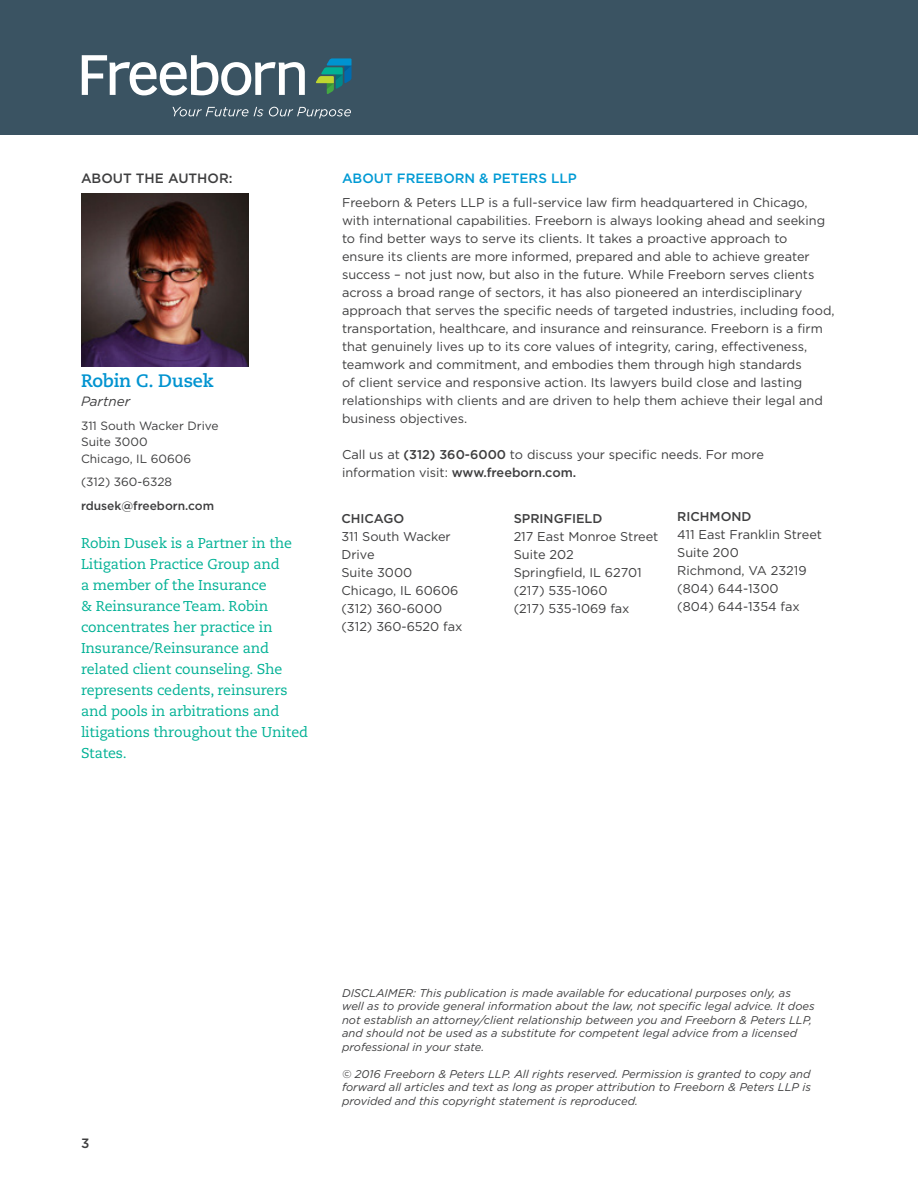
<style>
.page{position:relative;width:918px;height:1188px;background:#fff}
.page>*{position:absolute;margin:0;border:0;box-sizing:border-box;transform-origin:0 0}
.Name{font:700 18px "Caecilia LT Std";letter-spacing:-.01em;color:#0093d0}
.Email{font:14.25px/21px "Caecilia LT Std";letter-spacing:-.01em;color:#00b195}
.Subhead_2{font:500 13.5px "Gotham";color:#009ad4}
.About_Header{font:500 13.5px "Gotham";color:#3e3e3f}
.t1{font:italic 13.5px "Gotham";color:#3e3e3f}
.Body_Text{font:12.75px/18px "Gotham";color:#3e3e3f}
.Body_Text-2{font:500 12.75px "Gotham";color:#3e3e3f}
.Address{font:12px/16.5px "Gotham";color:#3e3e3f}
.Email-2{font:500 12px "Gotham";color:#3e3e3f}
.Disclaimer{font:italic 11.25px/13.5px "Gotham";color:#3e3e3f}
.s1{font-weight:500}
</style>
<div class="page">
<div style="left:0;top:0;width:918px;height:135px;background:#3a5362"></div>
<svg style="left:82px;top:55px;width:223px;height:40px"></svg>
<svg style="left:316px;top:58px;width:36px;height:36px"></svg>
<svg style="left:172px;top:107px;width:76px;height:9px"></svg>
<svg style="left:254px;top:107px;width:9px;height:9px"></svg>
<svg style="left:269px;top:107px;width:82px;height:11px"></svg>
<img style="left:81px;top:193px;width:167px;height:173px">
<p class="About_Header" style="left:81px;top:169px;width:153px">ABOUT THE AUTHOR:</p>
<p class="Name" style="left:81px;top:370px;width:134px">Robin C. Dusek</p>
<p class="t1" style="left:81px;top:393px;width:51px">Partner</p>
<p class="Address" style="left:81px;top:417px;width:139px">311 South Wacker Drive<br>Suite 3000<br>Chicago, IL 60606</p>
<p class="Address" style="left:81px;top:473px;width:93px">(312) 360-6328</p>
<p class="Email-2" style="left:81px;top:498px;width:135px">rdusek@freeborn.com</p>
<p class="Email" style="left:81px;top:533px;width:229px">Robin Dusek is a Partner in the<br>Litigation Practice Group and<br>a member of the Insurance<br>&amp; Reinsurance Team. Robin concentrates her practice in<br>Insurance/Reinsurance and related client counseling. She represents cedents, reinsurers and pools in arbitrations and litigations throughout the United<br>States.</p>
<p class="Subhead_2" style="left:342px;top:169px;width:236px">ABOUT FREEBORN &amp; PETERS LLP</p>
<p class="Body_Text" style="left:342px;top:194px;width:494px">Freeborn &amp; Peters LLP is a full-service law firm headquartered in Chicago, with international capabilities. Freeborn is always looking ahead and seeking to find better ways to serve its clients. It takes a proactive approach to<br>ensure its clients are more informed, prepared and able to achieve greater success – not just now, but also in the future. While Freeborn serves clients across a broad range of sectors, it has also pioneered an interdisciplinary approach that serves the specific needs of targeted industries, including food, transportation, healthcare, and insurance and reinsurance. Freeborn is a firm that genuinely lives up to its core values of integrity, caring, effectiveness, teamwork and commitment, and embodies them through high standards<br>of client service and responsive action. Its lawyers build close and lasting relationships with clients and are driven to help them achieve their legal and business objectives.</p>
<p class="Body_Text" style="left:342px;top:446px;width:423px">Call us at <span class="s1">(312) 360-6000</span> to discuss your specific needs. For more information visit: <span class="s1">www.freeborn.com.</span></p>
<p class="Body_Text-2" style="left:341px;top:510px;width:64px">CHICAGO</p>
<p class="Body_Text" style="left:341px;top:527px;width:111px">311 South Wacker<br>Drive</p>
<p class="Body_Text" style="left:341px;top:563px;width:72px">Suite 3000</p>
<p class="Body_Text" style="left:341px;top:581px;width:119px">Chicago, IL 60606</p>
<p class="Body_Text" style="left:341px;top:599px;width:102px">(312) 360-6000</p>
<p class="Body_Text" style="left:341px;top:617px;width:122px">(312) 360-6520 fax</p>
<p class="Body_Text-2" style="left:677px;top:509px;width:76px">RICHMOND</p>
<p class="Body_Text" style="left:677px;top:526px;width:146px">411 East Franklin Street</p>
<p class="Body_Text" style="left:677px;top:544px;width:63px">Suite 200</p>
<p class="Body_Text" style="left:677px;top:562px;width:131px">Richmond, VA 23219</p>
<p class="Body_Text" style="left:677px;top:580px;width:103px">(804) 644-1300</p>
<p class="Body_Text" style="left:677px;top:598px;width:124px">(804) 644-1354 fax</p>
<p class="Body_Text-2" style="left:514px;top:510px;width:90px">SPRINGFIELD</p>
<p class="Body_Text" style="left:514px;top:527px;width:146px">217 East Monroe Street</p>
<p class="Body_Text" style="left:514px;top:545px;width:61px">Suite 202</p>
<p class="Body_Text" style="left:514px;top:563px;width:129px">Springfield, IL 62701</p>
<p class="Body_Text" style="left:514px;top:581px;width:95px">(217) 535-1060</p>
<p class="Body_Text" style="left:514px;top:599px;width:117px">(217) 535-1069 fax</p>
<p class="About_Header" style="left:81px;top:1134px;width:10px">3</p>
<p class="Disclaimer" style="left:342px;top:986px;width:474px">DISCLAIMER: This publication is made available for educational purposes only, as well as to provide general information about the law, not specific legal advice. It does not establish an attorney/client relationship between you and Freeborn &amp; Peters LLP, and should not be used as a substitute for competent legal advice from a licensed professional in your state.</p>
<p class="Disclaimer" style="left:342px;top:1067px;width:471px;text-align:justify">© 2016 Freeborn &amp; Peters LLP. All rights reserved. Permission is granted to copy and forward all articles and text as long as proper attribution to Freeborn &amp; Peters LLP is provided and this copyright statement is reproduced.</p>
</div>
